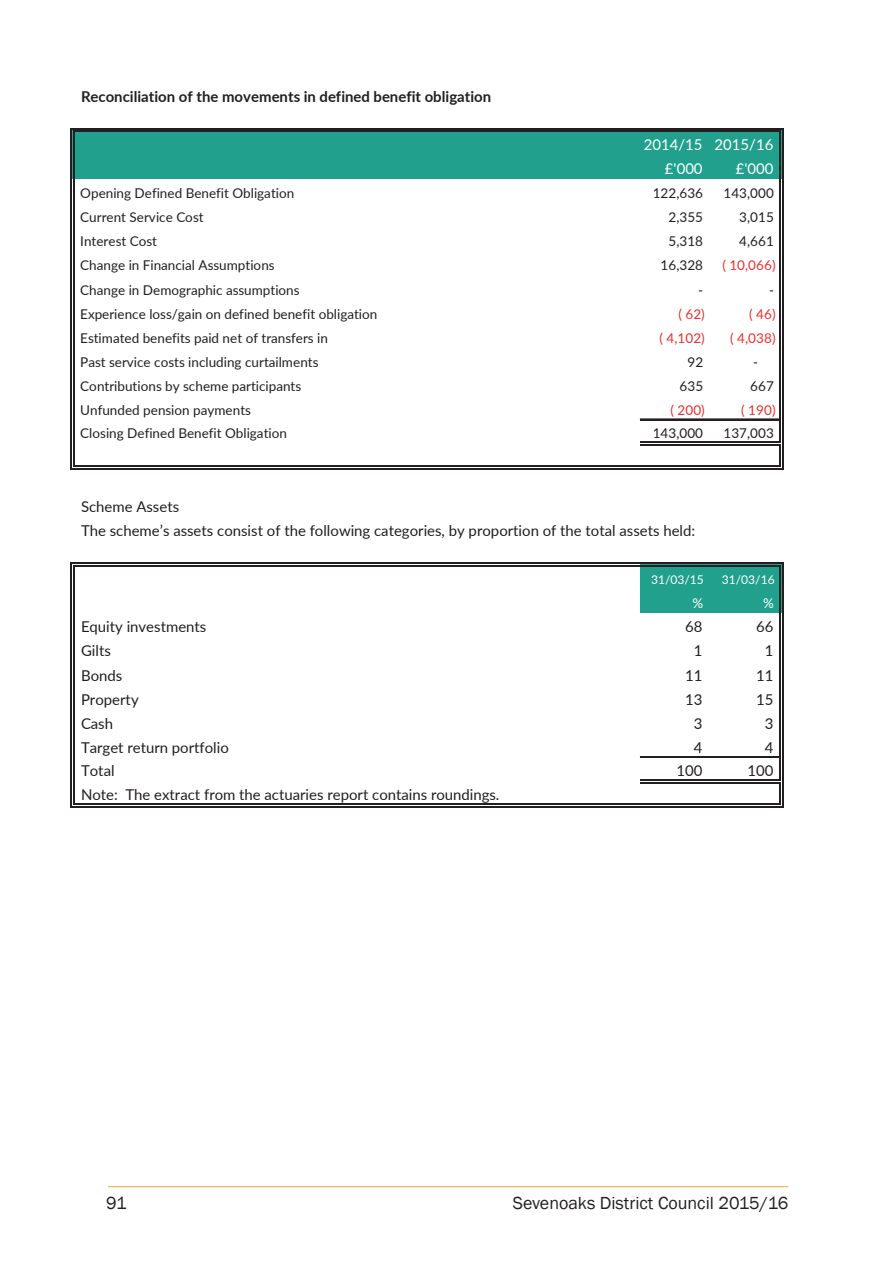
<style>
.page{position:relative;width:893px;height:1263px;background:#fff}
.page>*{position:absolute;margin:0;border:0;box-sizing:border-box;transform-origin:0 0}
.t1{font:18px "Franklin Gothic";color:#231f20}
.t2{font:15px/24.2px "Lato";color:#231f20}
.t3{font:700 15px "Lato";color:#231f20}
.t4{font:15px/24.2px "Lato";color:#fff}
.t5{font:13.5px "Lato";color:#231f20}
.t6{font:13.5px "Lato";letter-spacing:.005em;color:#ee2f2c}
.t7{font:13.5px "Lato";color:#fff}
.t8{font:12px "Lato";color:#fff}
</style>
<div class="page">
<hr style="left:108px;top:1186px;width:680px;height:1px;background:#faa92a">
<div style="left:73px;top:130px;width:709px;height:48px;background:#21a08e"></div>
<div style="left:640px;top:564px;width:142px;height:25px;background:#21a08e"></div>
<div style="left:640px;top:588px;width:142px;height:25px;background:#21a08e"></div>
<svg style="left:70px;top:128px;width:5px;height:4px"></svg>
<hr style="left:780px;top:132px;width:1px;height:309px;background:#231f20">
<hr style="left:782px;top:132px;width:2px;height:309px;background:#231f20">
<svg style="left:70px;top:466px;width:5px;height:4px"></svg>
<hr style="left:70px;top:132px;width:2px;height:334px;background:#231f20">
<hr style="left:73px;top:132px;width:2px;height:334px;background:#231f20">
<svg style="left:70px;top:562px;width:5px;height:4px"></svg>
<hr style="left:780px;top:566px;width:1px;height:213px;background:#231f20">
<hr style="left:782px;top:566px;width:2px;height:213px;background:#231f20">
<svg style="left:70px;top:803px;width:5px;height:5px"></svg>
<hr style="left:70px;top:566px;width:2px;height:237px;background:#231f20">
<hr style="left:73px;top:566px;width:2px;height:237px;background:#231f20">
<svg style="left:780px;top:128px;width:4px;height:4px"></svg>
<hr style="left:75px;top:128px;width:705px;height:1px;background:#231f20">
<hr style="left:75px;top:131px;width:705px;height:1px;background:#231f20">
<hr style="left:640px;top:419px;width:140px;height:1px;background:#231f20">
<hr style="left:640px;top:441px;width:140px;height:2px;background:#231f20">
<hr style="left:640px;top:444px;width:140px;height:2px;background:#231f20">
<svg style="left:780px;top:441px;width:4px;height:29px"></svg>
<hr style="left:75px;top:466px;width:705px;height:1px;background:#231f20">
<hr style="left:75px;top:468px;width:705px;height:2px;background:#231f20">
<svg style="left:780px;top:562px;width:4px;height:4px"></svg>
<hr style="left:75px;top:562px;width:705px;height:2px;background:#231f20">
<hr style="left:75px;top:565px;width:705px;height:1px;background:#231f20">
<hr style="left:640px;top:756px;width:140px;height:2px;background:#231f20">
<hr style="left:640px;top:779px;width:140px;height:2px;background:#231f20">
<hr style="left:640px;top:782px;width:140px;height:2px;background:#231f20">
<svg style="left:780px;top:779px;width:4px;height:29px"></svg>
<hr style="left:75px;top:803px;width:705px;height:2px;background:#231f20">
<hr style="left:75px;top:806px;width:705px;height:2px;background:#231f20">
<p class="t3" style="left:81px;top:85px;width:412px">Reconciliation of the movements in defined benefit obligation</p>
<p class="t4" style="left:665px;top:132px;width:110px;text-indent:-21px">2014/15 2015/16 £'000</p>
<p class="t4" style="left:736px;top:156px;width:39px">£'000</p>
<p class="t5" style="left:80px;top:183px;width:216px">Opening Defined Benefit Obligation</p>
<p class="t5" style="left:653px;top:183px;width:52px">122,636</p>
<p class="t5" style="left:723px;top:183px;width:52px">143,000</p>
<p class="t5" style="left:80px;top:208px;width:125px">Current Service Cost</p>
<p class="t5" style="left:668px;top:208px;width:36px">2,355</p>
<p class="t5" style="left:739px;top:208px;width:36px">3,015</p>
<p class="t5" style="left:80px;top:232px;width:78px">Interest Cost</p>
<p class="t5" style="left:668px;top:232px;width:36px">5,318</p>
<p class="t5" style="left:739px;top:232px;width:36px">4,661</p>
<p class="t5" style="left:80px;top:256px;width:196px">Change in Financial Assumptions</p>
<p class="t5" style="left:661px;top:256px;width:44px">16,328</p>
<p class="t6" style="left:722px;top:256px;width:55px">( 10,066)</p>
<p class="t5" style="left:80px;top:280px;width:221px">Change in Demographic assumptions</p>
<p class="t5" style="left:698px;top:280px;width:7px">-</p>
<p class="t5" style="left:769px;top:280px;width:7px">-</p>
<p class="t5" style="left:80px;top:304px;width:299px">Experience loss/gain on defined benefit obligation</p>
<p class="t6" style="left:678px;top:304px;width:28px">( 62)</p>
<p class="t6" style="left:749px;top:304px;width:28px">( 46)</p>
<p class="t5" style="left:80px;top:328px;width:249px">Estimated benefits paid net of transfers in</p>
<p class="t6" style="left:659px;top:328px;width:47px">( 4,102)</p>
<p class="t6" style="left:730px;top:328px;width:47px">( 4,038)</p>
<p class="t5" style="left:80px;top:352px;width:240px">Past service costs including curtailments</p>
<p class="t5" style="left:687px;top:352px;width:17px">92</p>
<p class="t5" style="left:753px;top:352px;width:7px">-</p>
<p class="t5" style="left:80px;top:376px;width:222px">Contributions by scheme participants</p>
<p class="t5" style="left:679px;top:376px;width:25px">635</p>
<p class="t5" style="left:750px;top:376px;width:25px">667</p>
<p class="t5" style="left:80px;top:401px;width:172px">Unfunded pension payments</p>
<p class="t6" style="left:670px;top:401px;width:36px">( 200)</p>
<p class="t6" style="left:741px;top:401px;width:36px">( 190)</p>
<p class="t5" style="left:80px;top:423px;width:208px">Closing Defined Benefit Obligation</p>
<p class="t5" style="left:653px;top:423px;width:52px">143,000</p>
<p class="t5" style="left:723px;top:423px;width:52px">137,003</p>
<p class="t2" style="left:81px;top:493px;width:616px">Scheme Assets<br>The scheme’s assets consist of the following categories, by proportion of the total assets held:</p>
<p class="t8" style="left:651px;top:571px;width:54px">31/03/15</p>
<p class="t8" style="left:722px;top:571px;width:54px">31/03/16</p>
<p class="t7" style="left:692px;top:594px;width:12px">%</p>
<p class="t7" style="left:763px;top:594px;width:12px">%</p>
<p class="t2" style="left:81px;top:614px;width:127px">Equity investments</p>
<p class="t2" style="left:685px;top:614px;width:19px">68</p>
<p class="t2" style="left:756px;top:614px;width:19px">66</p>
<p class="t2" style="left:81px;top:638px;width:31px">Gilts</p>
<p class="t2" style="left:694px;top:638px;width:10px">1</p>
<p class="t2" style="left:765px;top:638px;width:10px">1</p>
<p class="t2" style="left:81px;top:662px;width:43px">Bonds</p>
<p class="t2" style="left:685px;top:662px;width:19px">11</p>
<p class="t2" style="left:756px;top:662px;width:19px">11</p>
<p class="t2" style="left:81px;top:686px;width:59px">Property</p>
<p class="t2" style="left:685px;top:686px;width:19px">13</p>
<p class="t2" style="left:756px;top:686px;width:19px">15</p>
<p class="t2" style="left:81px;top:711px;width:34px">Cash</p>
<p class="t2" style="left:694px;top:711px;width:10px">3</p>
<p class="t2" style="left:765px;top:711px;width:10px">3</p>
<p class="t2" style="left:81px;top:735px;width:149px">Target return portfolio</p>
<p class="t2" style="left:694px;top:735px;width:10px">4</p>
<p class="t2" style="left:765px;top:735px;width:10px">4</p>
<p class="t2" style="left:81px;top:757px;width:35px">Total</p>
<p class="t2" style="left:677px;top:757px;width:27px">100</p>
<p class="t2" style="left:747px;top:757px;width:27px">100</p>
<p class="t2" style="left:81px;top:782px;width:420px">Note: The extract from the actuaries report contains roundings.</p>
<h1 class="t1" style="left:106px;top:1192px;width:22px">91</h1>
<h1 class="t1" style="left:513px;top:1192px;width:277px">Sevenoaks District Council 2015/16</h1>
</div>
